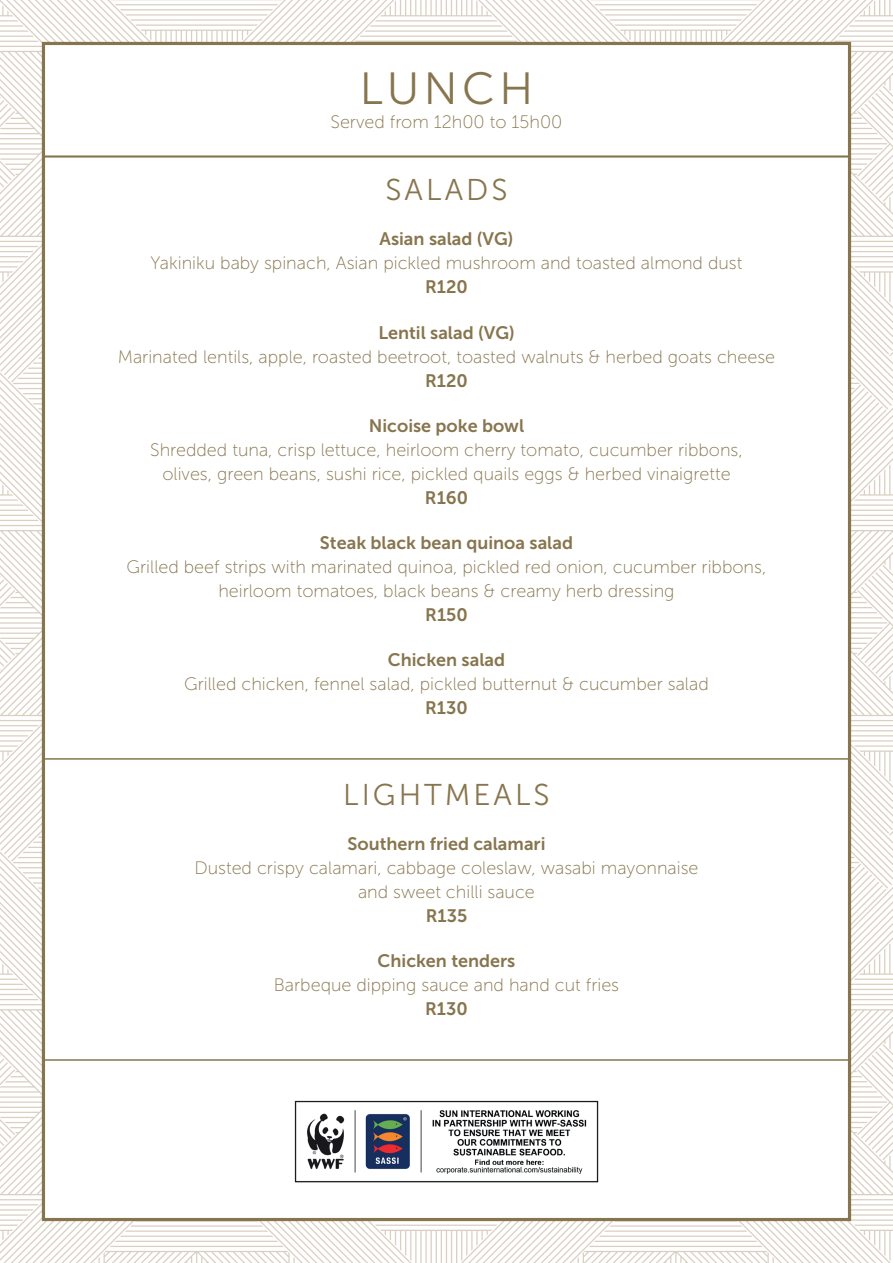
<style>
.page{position:relative;width:893px;height:1263px;background:#fff}
.page>*{position:absolute;margin:0;border:0;box-sizing:border-box;transform-origin:0 0}
.t1{font:45px "Museo Sans 300";letter-spacing:.1em;color:#87754e}
.t2{font:30px "Museo Sans 300";letter-spacing:.1em;color:#87754e}
.t3{font:18px/24px "Museo Sans 100";color:#87754e;text-align:center}
.t4{font:18px "Museo Sans 700";color:#87754e}
</style>
<div class="page">
<svg style="left:816px;top:0;width:77px;height:146px"></svg>
<svg style="left:851px;top:146px;width:42px;height:475px"></svg>
<svg style="left:336px;top:0;width:200px;height:42px"></svg>
<svg style="left:833px;top:1100px;width:60px;height:163px"></svg>
<svg style="left:851px;top:625px;width:42px;height:475px"></svg>
<svg style="left:0;top:0;width:57px;height:339px"></svg>
<svg style="left:353px;top:1221px;width:166px;height:42px"></svg>
<svg style="left:0;top:428px;width:42px;height:390px"></svg>
<svg style="left:0;top:907px;width:42px;height:356px"></svg>
<svg style="left:536px;top:0;width:280px;height:42px"></svg>
<svg style="left:57px;top:0;width:279px;height:42px"></svg>
<svg style="left:519px;top:1221px;width:314px;height:42px"></svg>
<svg style="left:40px;top:1106px;width:313px;height:157px"></svg>
<div style="left:42px;top:42px;width:809px;height:1179px;background:#fff;border:3px solid #87754e"></div>
<hr style="left:43px;top:155px;width:807px;height:3px;background:#87754e">
<hr style="left:43px;top:758px;width:807px;height:2px;background:#87754e">
<hr style="left:43px;top:1059px;width:807px;height:2px;background:#87754e">
<img style="left:294px;top:1100px;width:305px;height:83px">
<h1 class="t1" style="left:360px;top:64px;width:175px">LUNCH</h1>
<p class="t3" style="left:330px;top:110px;width:234px">Served from 12h00 to 15h00</p>
<h2 class="t2" style="left:385px;top:174px;width:123px">SALADS</h2>
<p class="t4" style="left:380px;top:229px;width:135px">Asian salad (VG)</p>
<p class="t3" style="left:151px;top:251px;width:593px">Yakiniku baby spinach, Asian pickled mushroom and toasted almond dust</p>
<p class="t4" style="left:425px;top:277px;width:44px">R120</p>
<p class="t4" style="left:378px;top:322px;width:138px">Lentil salad (VG)</p>
<p class="t3" style="left:118px;top:345px;width:659px">Marinated lentils, apple, roasted beetroot, toasted walnuts &amp; herbed goats cheese</p>
<p class="t4" style="left:425px;top:370px;width:44px">R120</p>
<p class="t4" style="left:369px;top:416px;width:157px">Nicoise poke bowl</p>
<p class="t3" style="left:150px;top:438px;width:594px">Shredded tuna, crisp lettuce, heirloom cherry tomato, cucumber ribbons, olives, green beans, sushi rice, pickled quails eggs &amp; herbed vinaigrette</p>
<p class="t4" style="left:425px;top:488px;width:45px">R160</p>
<p class="t4" style="left:320px;top:533px;width:254px">Steak black bean quinoa salad</p>
<p class="t3" style="left:127px;top:555px;width:641px">Grilled beef strips with marinated quinoa, pickled red onion, cucumber ribbons, heirloom tomatoes, black beans &amp; creamy herb dressing</p>
<p class="t4" style="left:425px;top:605px;width:44px">R150</p>
<p class="t4" style="left:388px;top:650px;width:119px">Chicken salad</p>
<p class="t3" style="left:184px;top:672px;width:526px">Grilled chicken, fennel salad, pickled butternut &amp; cucumber salad</p>
<p class="t4" style="left:425px;top:698px;width:44px">R130</p>
<h2 class="t2" style="left:343px;top:778px;width:208px">LIGHTMEALS</h2>
<p class="t4" style="left:347px;top:834px;width:200px">Southern fried calamari</p>
<p class="t3" style="left:194px;top:856px;width:506px">Dusted crispy calamari, cabbage coleslaw, wasabi mayonnaise and sweet chilli sauce</p>
<p class="t4" style="left:426px;top:906px;width:43px">R135</p>
<p class="t4" style="left:378px;top:951px;width:139px">Chicken tenders</p>
<p class="t3" style="left:274px;top:973px;width:347px">Barbeque dipping sauce and hand cut fries</p>
<p class="t4" style="left:425px;top:999px;width:44px">R130</p>
</div>
